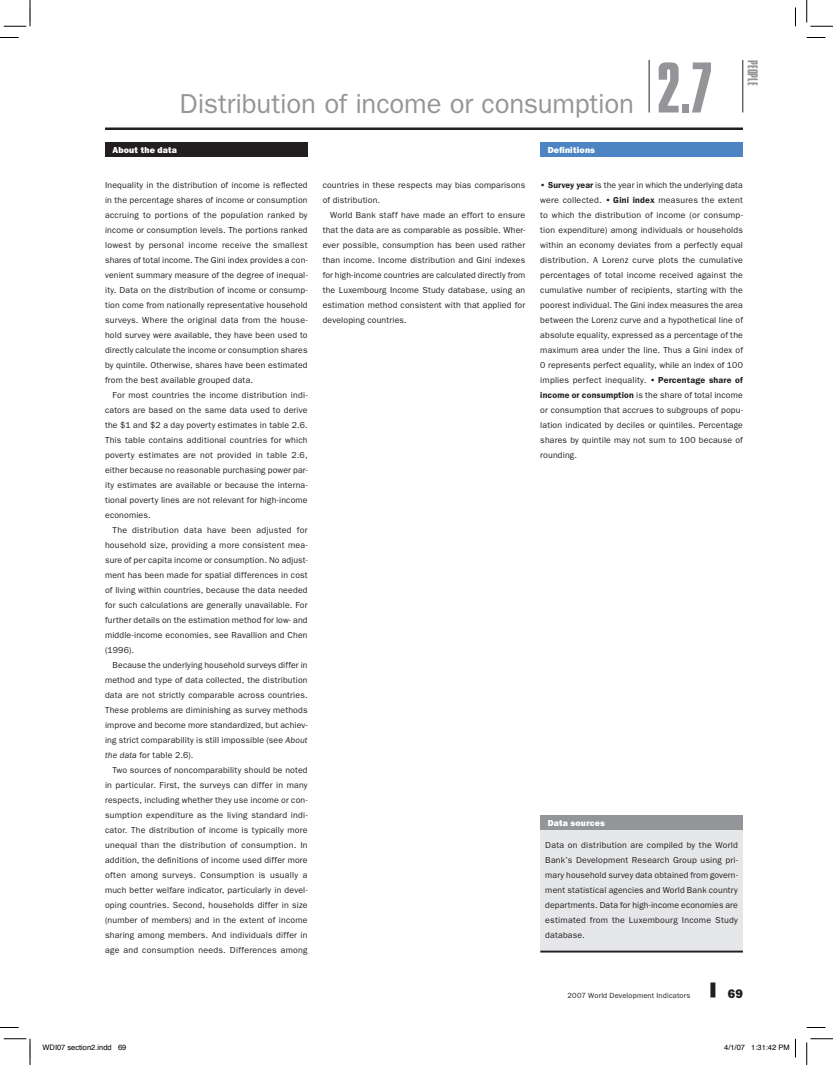
<style>
.page{position:relative;width:833px;height:1065px;background:#fff}
.page>*{position:absolute;margin:0;border:0;box-sizing:border-box;transform-origin:0 0}
.t1{font:75px "Compacta Std";color:#939598}
.t2{font:27.5px "ITC Franklin Gothic Std";letter-spacing:-.005em;color:#939598}
.t3{font:15px "Compacta Std";letter-spacing:.005em;color:#939598}
.t4{font:12.5px "ITC Franklin Gothic Std Hvy";color:#231f20}
.t5{font:8.75px/15px "ITC Franklin Gothic Std";letter-spacing:.02em;color:#231f20;text-align:justify}
.t6{font:8.75px "ITC Franklin Gothic Std Hvy";letter-spacing:.02em;color:#fff}
.t7{font:7.5px "Helvetica";color:#000}
.t8{font:7.5px "ITC Franklin Gothic Std";letter-spacing:.025em;color:#231f20}
.s1{font-style:italic}
.s2{font-weight:600}
</style>
<div class="page">
<div style="left:710px;top:982px;width:5px;height:16px;background:#231f20"></div>
<hr style="left:105px;top:128px;width:637px;height:2px;background:#231f20">
<hr style="left:649px;top:60px;width:1px;height:52px;background:#231f20">
<hr style="left:742px;top:60px;width:1px;height:52px;background:#231f20">
<div style="left:105px;top:142px;width:203px;height:16px;background:#231f20"></div>
<div style="left:540px;top:142px;width:202px;height:16px;background:#4d84c4"></div>
<div style="left:540px;top:815px;width:202px;height:15px;background:#939598"></div>
<div style="left:540px;top:830px;width:202px;height:122px;background:#e6e7e9"></div>
<hr style="left:540px;top:951px;width:202px;height:1px;background:#231f20">
<svg style="left:0;top:37px;width:19px;height:1px"></svg>
<svg style="left:806px;top:37px;width:19px;height:1px"></svg>
<svg style="left:0;top:1027px;width:19px;height:1px"></svg>
<svg style="left:806px;top:1027px;width:19px;height:1px"></svg>
<svg style="left:795px;top:8px;width:1px;height:18px"></svg>
<svg style="left:4px;top:0;width:27px;height:27px"></svg>
<svg style="left:4px;top:1039px;width:27px;height:26px"></svg>
<svg style="left:806px;top:0;width:26px;height:27px"></svg>
<svg style="left:806px;top:1039px;width:26px;height:26px"></svg>
<svg style="left:795px;top:1039px;width:1px;height:19px"></svg>
<h2 class="t2" style="left:179px;top:87px;width:456px">Distribution of income or consumption</h2>
<p class="t6" style="left:112px;top:145px;width:66px">About the data</p>
<p class="t6" style="left:548px;top:145px;width:49px">Definitions</p>
<h1 class="t1" style="left:656px;top:47px;width:57px">2.7</h1>
<h3 class="t3" style="left:761px;top:60px;width:27px;rotate:90deg">people</h3>
<p class="t5" style="left:105px;top:177px;width:204px">Inequality in the distribution of income is reflected in the percentage shares of income or consumption accruing to portions of the population ranked by income or consumption levels. The portions ranked lowest by personal income receive the smallest shares of total income. The Gini index provides a con&shy;venient summary measure of the degree of inequal&shy;ity. Data on the distribution of income or consump&shy;tion come from nationally representative household surveys. Where the original data from the house&shy;hold survey were available, they have been used to directly calculate the income or consumption shares by quintile. Otherwise, shares have been estimated from the best available grouped data.</p>
<p class="t5" style="left:105px;top:387px;width:204px;text-indent:8px">For most countries the income distribution indi&shy;cators are based on the same data used to derive the $1 and $2 a day poverty estimates in table 2.6.<br>This table contains additional countries for which poverty estimates are not provided in table 2.6, either because no reasonable purchasing power par&shy;ity estimates are available or because the interna&shy;tional poverty lines are not relevant for high-income economies.</p>
<p class="t5" style="left:105px;top:522px;width:204px;text-indent:8px">The distribution data have been adjusted for household size, providing a more consistent mea&shy;sure of per capita income or consumption. No adjust&shy;ment has been made for spatial differences in cost of living within countries, because the data needed for such calculations are generally unavailable. For further details on the estimation method for low- and middle-income economies, see Ravallion and Chen (1996).</p>
<p class="t5" style="left:105px;top:657px;width:204px;text-indent:8px">Because the underlying household surveys differ in method and type of data collected, the distribution data are not strictly comparable across countries.<br>These problems are diminishing as survey methods improve and become more standardized, but achiev&shy;ing strict comparability is still impossible (see <span class="s1">About the data</span> for table 2.6).</p>
<p class="t5" style="left:105px;top:762px;width:204px;text-indent:8px">Two sources of noncomparability should be noted in particular. First, the surveys can differ in many respects, including whether they use income or con&shy;sumption expenditure as the living standard indi&shy;cator. The distribution of income is typically more unequal than the distribution of consumption. In addition, the definitions of income used differ more often among surveys. Consumption is usually a much better welfare indicator, particularly in devel&shy;oping countries. Second, households differ in size (number of members) and in the extent of income sharing among members. And individuals differ in age and consumption needs. Differences among</p>
<p class="t5" style="left:322px;top:177px;width:204px">countries in these respects may bias comparisons of distribution.</p>
<p class="t5" style="left:322px;top:207px;width:204px;text-indent:8px">World Bank staff have made an effort to ensure that the data are as comparable as possible. Wher&shy;ever possible, consumption has been used rather than income. Income distribution and Gini indexes for high-income countries are calculated directly from the Luxembourg Income Study database, using an estimation method consistent with that applied for developing countries.</p>
<p class="t5" style="left:540px;top:177px;width:204px"><span class="s2">• Survey year</span> is the year in which the underlying data were collected. <span class="s2">• Gini index</span> measures the extent to which the distribution of income (or consump&shy;tion expenditure) among individuals or households within an economy deviates from a perfectly equal distribution. A Lorenz curve plots the cumulative percentages of total income received against the cumulative number of recipients, starting with the poorest individual. The Gini index measures the area between the Lorenz curve and a hypothetical line of absolute equality, expressed as a percentage of the maximum area under the line. Thus a Gini index of 0 represents perfect equality, while an index of 100 implies perfect inequality. <span class="s2">• Percentage share of income or consumption</span> is the share of total income or consumption that accrues to subgroups of popu&shy;lation indicated by deciles or quintiles. Percentage shares by quintile may not sum to 100 because of rounding.</p>
<p class="t6" style="left:548px;top:818px;width:59px">Data sources</p>
<p class="t5" style="left:545px;top:837px;width:194px">Data on distribution are compiled by the World Bank’s Development Research Group using pri&shy;mary household survey data obtained from govern&shy;ment statistical agencies and World Bank country departments. Data for high-income economies are estimated from the Luxembourg Income Study database.</p>
<p class="t8" style="left:567px;top:991px;width:124px">2007 World Development Indicators</p>
<h3 class="t4" style="left:727px;top:986px;width:17px">69</h3>
<p class="t7" style="left:42px;top:1041px;width:85px">WDI07 section2.indd 69</p>
<p class="t7" style="left:724px;top:1041px;width:67px">4/1/07 1:31:42 PM</p>
</div>
